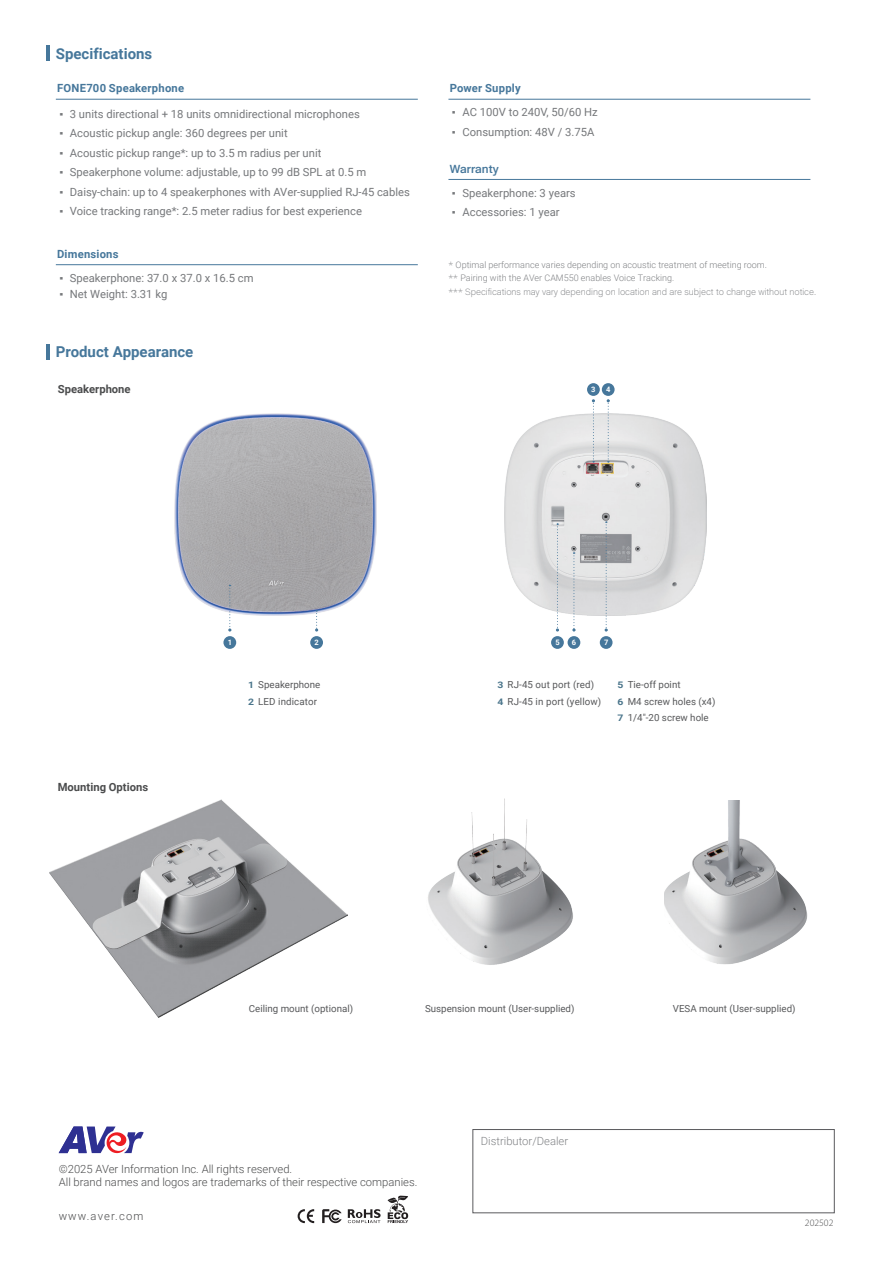
<style>
.page{position:relative;width:893px;height:1263px;background:#fff}
.page>*{position:absolute;margin:0;border:0;box-sizing:border-box;transform-origin:0 0}
.t1{font:700 15px "Roboto";color:#46779b}
.t2{font:11.25px "Roboto";color:#76787b}
.t3{font:300 11.25px/13.5px "Roboto";color:#4b4c4d}
.t4{font:700 11.25px "Roboto";letter-spacing:.02em;color:#46779b}
.t5{font:700 11.25px "Roboto";color:#4b4c4d}
.t6{font:300 11.25px "Roboto";color:#808285}
.t7{font:300 11.25px "Roboto";letter-spacing:.1em;color:#4b4c4d}
.t8{font:11.25px "ARUD Jing Xi Hei E1 B5 HK EB";color:#46779b}
.t9{font:9.75px/16.5px "Roboto";color:#57585a}
.t10{font:9.75px "Roboto";color:#595a5c}
.t11{font:300 9.75px "Myriad Pro";color:#4b4c4d}
.t12{font:300 9px "Roboto";color:#808285}
.t13{font:300 9px "ARUD Jing Xi Hei E1 B5 HK";color:#808285}
.t14{font:700 7.5px "Roboto";color:#fff}
.s1{font-family:"Times New Roman"}
.s2{font-family:"ARUD Jing Xi Hei E1 B5 HK"}
.s3{font-weight:700;font-size:9px;color:#4a758b}
</style>
<div class="page">
<img style="left:50px;top:799px;width:297px;height:218px">
<img style="left:428px;top:798px;width:145px;height:167px">
<img style="left:664px;top:801px;width:144px;height:164px">
<hr style="left:56px;top:99px;width:362px;height:1px;background:#46779b">
<hr style="left:448px;top:99px;width:362px;height:1px;background:#46779b">
<hr style="left:448px;top:179px;width:362px;height:1px;background:#46779b">
<hr style="left:56px;top:264px;width:362px;height:1px;background:#46779b">
<div style="left:473px;top:1129px;width:361px;height:84px;border:1px solid #5a5a5d"></div>
<img style="left:175px;top:414px;width:201px;height:202px">
<img style="left:505px;top:414px;width:202px;height:202px">
<svg style="left:592px;top:399px;width:3px;height:64px"></svg>
<svg style="left:315px;top:610px;width:3px;height:21px"></svg>
<svg style="left:228px;top:585px;width:3px;height:46px"></svg>
<div style="left:587px;top:383px;width:13px;height:13px;background:#46779b;border-radius:50%"></div>
<svg style="left:607px;top:399px;width:3px;height:64px"></svg>
<div style="left:602px;top:383px;width:13px;height:13px;background:#46779b;border-radius:50%"></div>
<div style="left:310px;top:636px;width:13px;height:13px;background:#46779b;border-radius:50%"></div>
<svg style="left:556px;top:523px;width:3px;height:108px"></svg>
<div style="left:551px;top:636px;width:13px;height:13px;background:#46779b;border-radius:50%"></div>
<svg style="left:605px;top:521px;width:3px;height:110px"></svg>
<div style="left:600px;top:636px;width:12px;height:13px;background:#46779b;border-radius:50%"></div>
<svg style="left:572px;top:552px;width:3px;height:79px"></svg>
<div style="left:568px;top:636px;width:12px;height:13px;background:#46779b;border-radius:50%"></div>
<div style="left:223px;top:636px;width:13px;height:13px;background:#46779b;border-radius:50%"></div>
<hr style="left:46px;top:45px;width:3px;height:16px;background:#46779b">
<hr style="left:46px;top:344px;width:3px;height:15px;background:#46779b">
<svg style="left:59px;top:1126px;width:85px;height:27px"></svg>
<svg style="left:298px;top:1209px;width:16px;height:14px"></svg>
<svg style="left:322px;top:1209px;width:20px;height:14px"></svg>
<svg style="left:348px;top:1209px;width:33px;height:14px"></svg>
<svg style="left:388px;top:1195px;width:20px;height:28px"></svg>
<h1 class="t1" style="left:56px;top:44px;width:98px">Specifications</h1>
<p class="t4" style="left:57px;top:80px;width:129px">FONE700 Speakerphone</p>
<p class="t2" style="left:59px;top:106px;width:302px"><span class="s1">▪</span> 3 units directional + 18 units omnidirectional microphones</p>
<p class="t2" style="left:59px;top:125px;width:230px"><span class="s1">▪</span> Acoustic pickup angle: 360 degrees per unit</p>
<p class="t2" style="left:59px;top:145px;width:264px"><span class="s1">▪</span> Acoustic pickup range*: up to 3.5 m radius per unit</p>
<p class="t2" style="left:59px;top:164px;width:308px"><span class="s1">▪</span> Speakerphone volume: adjustable, up to 99 dB SPL at 0.5 m</p>
<p class="t2" style="left:59px;top:184px;width:352px"><span class="s1">▪</span> Daisy-chain: up to 4 speakerphones with AVer-supplied RJ-45 cables</p>
<p class="t2" style="left:59px;top:203px;width:304px"><span class="s1">▪</span> Voice tracking range*: 2.5 meter radius for best experience</p>
<p class="t4" style="left:57px;top:246px;width:63px">Dimensions</p>
<p class="t2" style="left:59px;top:270px;width:196px"><span class="s1">▪</span> Speakerphone: 37.0 x 37.0 x 16.5 cm</p>
<p class="t2" style="left:59px;top:286px;width:110px"><span class="s1">▪</span> Net Weight: 3.31 kg</p>
<h1 class="t1" style="left:56px;top:341px;width:139px">Product Appearance</h1>
<p class="t5" style="left:58px;top:381px;width:74px">Speakerphone</p>
<p class="t4" style="left:450px;top:80px;width:73px">Power Supply</p>
<p class="t2" style="left:452px;top:104px;width:147px"><span class="s1">▪</span> AC 100V to 240V, 50/60 Hz</p>
<p class="t2" style="left:452px;top:124px;width:144px"><span class="s1">▪</span> Consumption: 48V / 3.75A</p>
<p class="t8" style="left:450px;top:162px;width:50px">Warranty</p>
<p class="t2" style="left:452px;top:185px;width:125px"><span class="s1">▪</span> Speakerphone: 3 years</p>
<p class="t2" style="left:452px;top:204px;width:109px"><span class="s1">▪</span> Accessories: 1 year</p>
<p class="t12" style="left:448px;top:258px;width:320px"><span class="s2">*</span> Optimal performance varies depending on acoustic treatment of meeting room<span class="s2">.</span></p>
<p class="t13" style="left:448px;top:286px;width:369px">*** Specifications may vary depending on location and are subject to change without notice.</p>
<p class="t12" style="left:448px;top:272px;width:227px"><span class="s2">**</span> Pairing with the AVer CAM550 enables Voice Tracking.</p>
<p class="t14" style="left:591px;top:384px;width:6px">3</p>
<p class="t14" style="left:606px;top:384px;width:6px">4</p>
<p class="t5" style="left:58px;top:779px;width:92px">Mounting Options</p>
<p class="t14" style="left:228px;top:637px;width:6px">1</p>
<p class="t14" style="left:314px;top:637px;width:6px">2</p>
<p class="t14" style="left:555px;top:637px;width:6px">5</p>
<p class="t14" style="left:572px;top:637px;width:6px">6</p>
<p class="t14" style="left:604px;top:637px;width:6px">7</p>
<p class="t9" style="left:248px;top:676px;width:74px"><span class="s3">1</span> Speakerphone<br><span class="s3">2</span> LED indicator</p>
<p class="t9" style="left:497px;top:676px;width:105px"><span class="s3">3</span> RJ-45 out port (red)<br><span class="s3">4</span> RJ-45 in port (yellow)</p>
<p class="t9" style="left:617px;top:676px;width:99px"><span class="s3">5</span> Tie-off point<br><span class="s3">6</span> M4 screw holes (x4)<br><span class="s3">7</span> 1/4"-20 screw hole</p>
<p class="t9" style="left:249px;top:1000px;width:106px">Ceiling mount (optional)</p>
<p class="t9" style="left:425px;top:1000px;width:151px">Suspension mount (User-supplied)</p>
<p class="t10" style="left:673px;top:1001px;width:124px">VESA mount (User-supplied)</p>
<p class="t3" style="left:59px;top:1162px;width:360px">©2025 AVer Information Inc. All rights reserved.<br>All brand names and logos are trademarks of their respective companies.</p>
<p class="t7" style="left:59px;top:1208px;width:86px">www.aver.com</p>
<p class="t6" style="left:481px;top:1133px;width:89px">Distributor/Dealer</p>
<p class="t11" style="left:805px;top:1217px;width:30px">202502</p>
</div>
